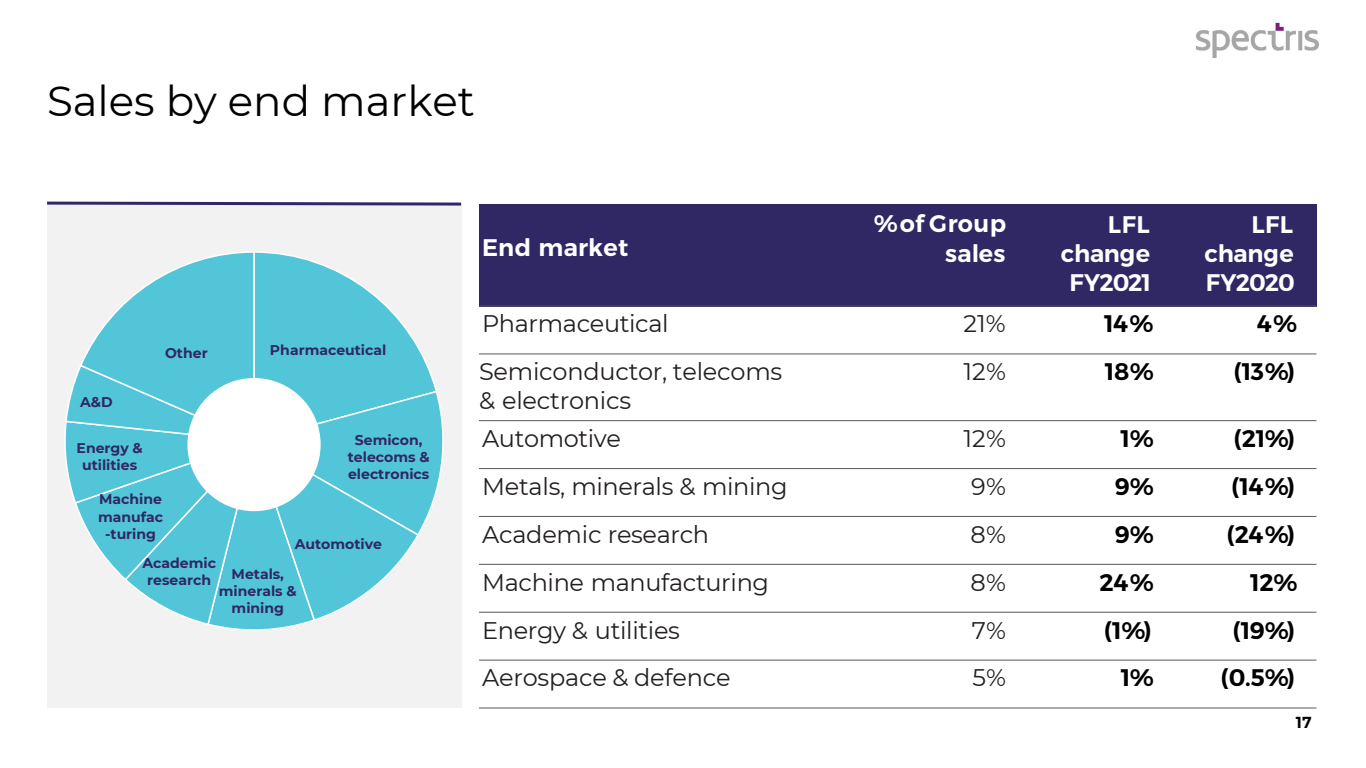
<style>
.page{position:relative;width:1366px;height:768px;background:#fff}
.page>*{position:absolute;margin:0;border:0;box-sizing:border-box;transform-origin:0 0}
.t1{font:42px "Montserrat";color:#000}
.t2{font:24px/28.8px "Montserrat";letter-spacing:-.015em;color:#231f20}
.t3{font:600 24px "Montserrat";letter-spacing:-.025em;color:#000}
.t4{font:600 24px/28.8px "Montserrat";letter-spacing:.005em;color:#fff;text-align:right}
.t5{font:600 16px "Montserrat";color:#000}
.t6{font:700 14px/17px "Montserrat";color:#302765;text-align:center}
</style>
<div class="page">
<img style="left:1196px;top:22px;width:123px;height:36px">
<div style="left:47px;top:204px;width:414px;height:504px;background:#f2f2f2"></div>
<svg style="left:47px;top:201px;width:415px;height:6px"></svg>
<div style="left:479px;top:204px;width:358px;height:102px;background:#302765"></div>
<div style="left:837px;top:204px;width:192px;height:102px;background:#302765"></div>
<div style="left:1029px;top:204px;width:144px;height:102px;background:#302765"></div>
<div style="left:1173px;top:204px;width:143px;height:102px;background:#302765"></div>
<hr style="left:479px;top:306px;width:837px;height:1px;background:#58595b">
<hr style="left:479px;top:354px;width:837px;height:1px;background:#58595b">
<hr style="left:479px;top:420px;width:837px;height:1px;background:#58595b">
<hr style="left:479px;top:468px;width:837px;height:1px;background:#58595b">
<hr style="left:479px;top:516px;width:837px;height:1px;background:#58595b">
<hr style="left:479px;top:564px;width:837px;height:1px;background:#58595b">
<hr style="left:479px;top:612px;width:837px;height:1px;background:#58595b">
<hr style="left:479px;top:660px;width:837px;height:1px;background:#58595b">
<hr style="left:479px;top:708px;width:837px;height:1px;background:#58595b">
<svg style="left:65px;top:252px;width:378px;height:378px"></svg>
<div style="left:187px;top:378px;width:134px;height:133px;background:#fff;border-radius:50%"></div>
<h2 class="t1" style="left:47px;top:72px;width:429px">Sales by end market</h2>
<p class="t4" style="left:482px;top:233px;width:148px">End market</p>
<p class="t4" style="left:874px;top:210px;width:134px">% of Group</p>
<p class="t4" style="left:945px;top:239px;width:62px">sales</p>
<p class="t4" style="left:1061px;top:210px;width:91px">LFL change</p>
<p class="t4" style="left:1069px;top:269px;width:83px">FY2021</p>
<p class="t4" style="left:1204px;top:210px;width:91px">LFL change</p>
<p class="t4" style="left:1206px;top:269px;width:90px">FY2020</p>
<p class="t6" style="left:80px;top:393px;width:34px">A&amp;D</p>
<p class="t6" style="left:77px;top:439px;width:68px">Energy &amp; utilities</p>
<p class="t6" style="left:165px;top:344px;width:44px">Other</p>
<p class="t6" style="left:270px;top:341px;width:118px">Pharmaceutical</p>
<p class="t6" style="left:348px;top:431px;width:83px">Semicon, telecoms &amp; electronics</p>
<p class="t6" style="left:98px;top:490px;width:67px">Machine manufac -turing</p>
<p class="t6" style="left:295px;top:535px;width:89px">Automotive</p>
<p class="t6" style="left:219px;top:565px;width:79px">Metals, minerals &amp; mining</p>
<p class="t6" style="left:142px;top:554px;width:75px">Academic research</p>
<p class="t2" style="left:482px;top:309px;width:188px">Pharmaceutical</p>
<p class="t2" style="left:963px;top:309px;width:44px">21%</p>
<p class="t3" style="left:1104px;top:309px;width:51px">14%</p>
<p class="t3" style="left:1257px;top:309px;width:42px">4%</p>
<p class="t2" style="left:479px;top:356px;width:305px">Semiconductor, telecoms &amp; electronics</p>
<p class="t2" style="left:963px;top:356px;width:44px">12%</p>
<p class="t3" style="left:1105px;top:357px;width:50px">18%</p>
<p class="t3" style="left:1233px;top:357px;width:62px">(13%)</p>
<p class="t2" style="left:482px;top:423px;width:140px">Automotive</p>
<p class="t2" style="left:963px;top:423px;width:44px">12%</p>
<p class="t3" style="left:1121px;top:424px;width:35px">1%</p>
<p class="t3" style="left:1234px;top:424px;width:62px">(21%)</p>
<p class="t2" style="left:482px;top:471px;width:307px">Metals, minerals &amp; mining</p>
<p class="t2" style="left:971px;top:471px;width:36px">9%</p>
<p class="t3" style="left:1115px;top:471px;width:41px">9%</p>
<p class="t3" style="left:1231px;top:471px;width:64px">(14%)</p>
<p class="t2" style="left:482px;top:519px;width:229px">Academic research</p>
<p class="t2" style="left:971px;top:519px;width:37px">8%</p>
<p class="t3" style="left:1115px;top:519px;width:41px">9%</p>
<p class="t3" style="left:1226px;top:519px;width:69px">(24%)</p>
<p class="t2" style="left:482px;top:567px;width:288px">Machine manufacturing</p>
<p class="t2" style="left:971px;top:567px;width:37px">8%</p>
<p class="t3" style="left:1099px;top:567px;width:56px">24%</p>
<p class="t3" style="left:1250px;top:567px;width:49px">12%</p>
<p class="t2" style="left:482px;top:615px;width:199px">Energy &amp; utilities</p>
<p class="t2" style="left:972px;top:615px;width:36px">7%</p>
<p class="t3" style="left:1104px;top:615px;width:48px">(1%)</p>
<p class="t3" style="left:1233px;top:615px;width:63px">(19%)</p>
<p class="t2" style="left:482px;top:663px;width:250px">Aerospace &amp; defence</p>
<p class="t2" style="left:972px;top:663px;width:35px">5%</p>
<p class="t3" style="left:1121px;top:663px;width:35px">1%</p>
<p class="t3" style="left:1221px;top:663px;width:75px">(0.5%)</p>
<p class="t5" style="left:1296px;top:712px;width:17px">17</p>
</div>
